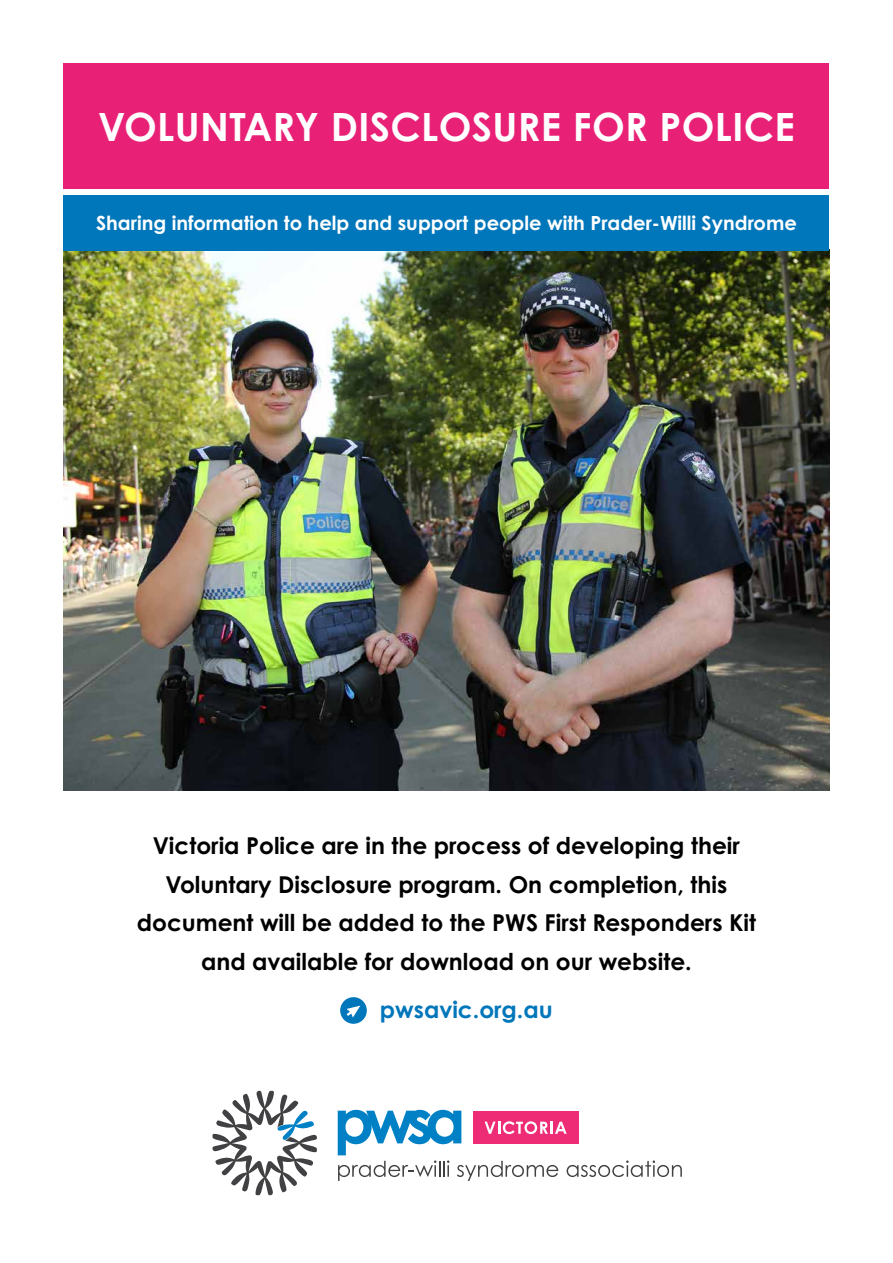
<style>
.page{position:relative;width:893px;height:1263px;background:#fff}
.page>*{position:absolute;margin:0;border:0;box-sizing:border-box;transform-origin:0 0}
.t1{font:700 39px "Century Gothic Pro";letter-spacing:.01em;color:#fff}
.t2{font:700 23.25px/38.5px "Century Gothic Pro";color:#000;text-align:center}
.t3{font:700 23.25px "Century Gothic Pro";color:#0076bb}
.t4{font:700 19.5px "Century Gothic Pro";color:#fff}
</style>
<div class="page">
<svg style="left:212px;top:1090px;width:105px;height:105px"></svg>
<svg style="left:338px;top:1110px;width:344px;height:71px"></svg>
<img style="left:64px;top:250px;width:765px;height:541px">
<div style="left:64px;top:63px;width:765px;height:126px;background:#e82176"></div>
<div style="left:64px;top:195px;width:765px;height:55px;background:#0076bb"></div>
<div style="left:340px;top:997px;width:27px;height:27px;background:#0076bb;border-radius:50%"></div>
<svg style="left:347px;top:1005px;width:13px;height:12px"></svg>
<h1 class="t1" style="left:98px;top:102px;width:698px">VOLUNTARY DISCLOSURE FOR POLICE</h1>
<p class="t4" style="left:96px;top:211px;width:702px">Sharing information to help and support people with Prader-Willi Syndrome</p>
<p class="t2" style="left:137px;top:826px;width:621px">Victoria Police are in the process of developing their Voluntary Disclosure program. On completion, this document will be added to the PWS First Responders Kit and available for download on our website.</p>
<p class="t3" style="left:380px;top:995px;width:174px">pwsavic.org.au</p>
</div>
